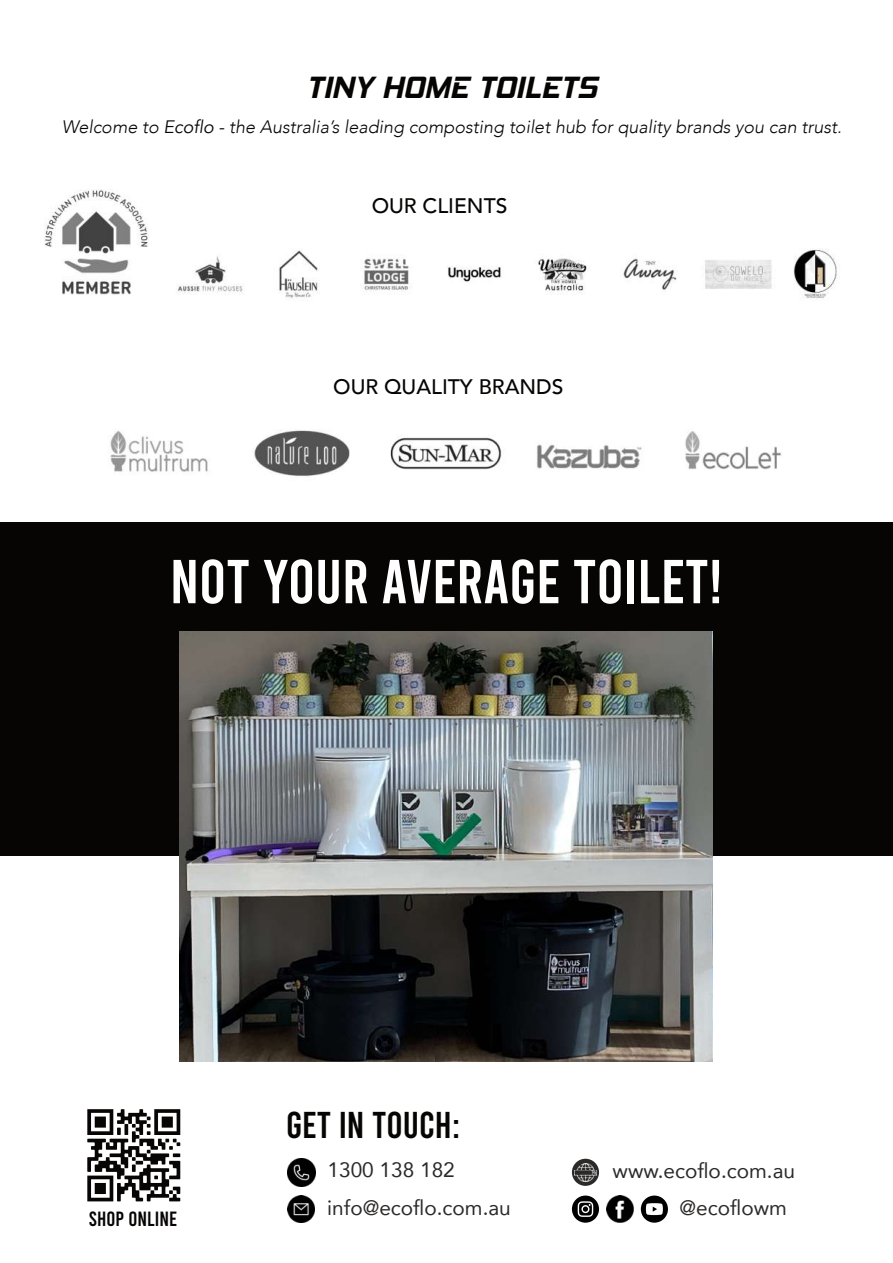
<style>
.page{position:relative;width:893px;height:1263px;background:#fff}
.page>*{position:absolute;margin:0;border:0;box-sizing:border-box;transform-origin:0 0}
.t1{font:61.8px "Bebas";color:#fff}
.t2{font:37.35px "Bebas";color:#070504}
.t3{font:italic 700 31.5px "Hemi Head Rg";color:#070504}
.t4{font:500 21px "Avenir";color:#070504}
.t5{font:20.85px "Avenir";color:#2c2a29}
.t6{font:20.55px "Bebas";color:#070504}
.t7{font:italic 300 18px "Avenir";color:#070504}
.s1{font-weight:400}
</style>
<div class="page">
<div style="left:0;top:522px;width:893px;height:334px;background:#070504"></div>
<svg style="left:641px;top:1195px;width:27px;height:28px"></svg>
<img style="left:606px;top:1195px;width:27px;height:28px">
<svg style="left:572px;top:1195px;width:27px;height:28px"></svg>
<img style="left:288px;top:1195px;width:27px;height:28px">
<img style="left:288px;top:1159px;width:27px;height:27px">
<svg style="left:572px;top:1159px;width:27px;height:27px"></svg>
<img style="left:574px;top:1163px;width:23px;height:18px">
<img style="left:87px;top:1109px;width:94px;height:93px">
<img style="left:180px;top:631px;width:533px;height:430px">
<img style="left:110px;top:430px;width:672px;height:47px">
<img style="left:44px;top:190px;width:104px;height:105px">
<img style="left:176px;top:249px;width:661px;height:50px">
<h3 class="t3" style="left:306px;top:74px;width:293px">TINY HOME TOILETS</h3>
<p class="t7" style="left:62px;top:115px;width:782px">Welcome to <span class="s1">Ecoflo</span> - the Australia’s leading composting toilet hub for quality brands you can trust.</p>
<p class="t4" style="left:372px;top:192px;width:137px">OUR CLIENTS</p>
<p class="t4" style="left:333px;top:373px;width:232px">OUR QUALITY BRANDS</p>
<h1 class="t1" style="left:170px;top:541px;width:554px">NOT YOUR AVERAGE TOILET!</h1>
<h2 class="t2" style="left:286px;top:1100px;width:176px">GET IN TOUCH:</h2>
<p class="t6" style="left:89px;top:1206px;width:90px">SHOP ONLINE</p>
<p class="t5" style="left:328px;top:1156px;width:129px">1300 138 182</p>
<p class="t5" style="left:613px;top:1157px;width:184px">www.ecoflo.com.au</p>
<p class="t5" style="left:327px;top:1194px;width:185px">info@ecoflo.com.au</p>
<p class="t5" style="left:680px;top:1194px;width:109px">@ecoflowm</p>
</div>
